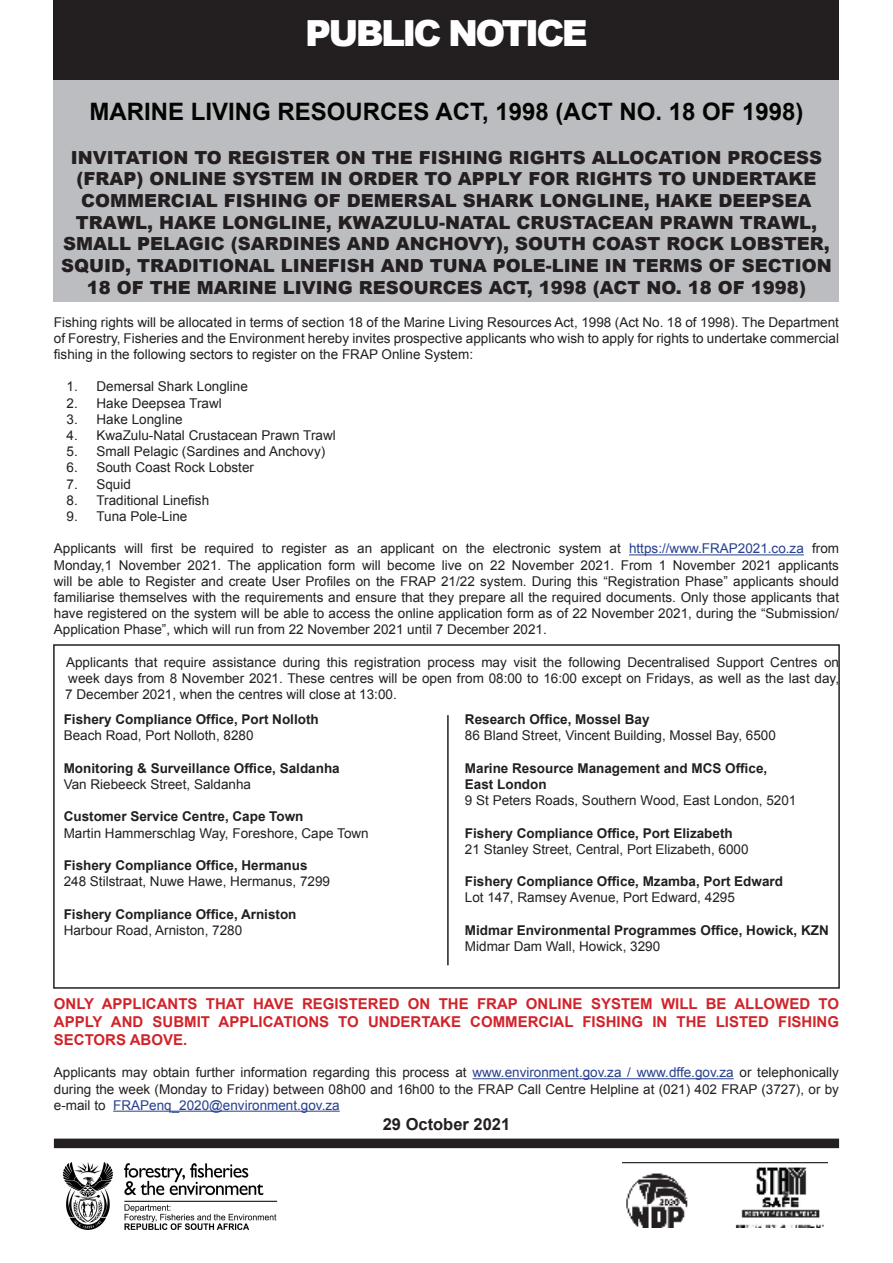
<style>
.page{position:relative;width:893px;height:1263px;background:#fff}
.page>*{position:absolute;margin:0;border:0;box-sizing:border-box;transform-origin:0 0}
.t1{font:900 36px "Arial";letter-spacing:-.075em;color:#fff}
.t2{font:700 24px "Arial";color:#040503}
.t3{font:900 18px/21.6px "Arial";color:#231f20;text-align:center}
.t4{font:700 16.5px "Arial";color:#231f20}
.t5{font:700 15px/18px "Arial";color:#d1232a;text-align:justify}
.t6{font:13.5px/16.2px "Arial";color:#231f20;text-align:justify}
.t7{font:700 13.5px "Arial";color:#231f20}
.s1{color:#253f8e}
</style>
<div class="page">
<div style="left:54px;top:1138px;width:785px;height:10px;background:#231f20"></div>
<img style="left:62px;top:1162px;width:216px;height:68px">
<img style="left:623px;top:1163px;width:205px;height:65px">
<div style="left:54px;top:0;width:785px;height:81px;background:#231f20"></div>
<div style="left:54px;top:80px;width:785px;height:221px;background:#bcbdc0"></div>
<hr style="left:629px;top:554px;width:175px;height:1px;background:#253f8e">
<hr style="left:472px;top:1078px;width:262px;height:1px;background:#253f8e">
<hr style="left:113px;top:1111px;width:227px;height:1px;background:#253f8e">
<div style="left:53px;top:644px;width:787px;height:345px;border:2px solid #231f20"></div>
<hr style="left:447px;top:715px;width:2px;height:250px;background:#231f20">
<p class="t1" style="left:305px;top:7px;width:284px">PUBLIC NOTICE</p>
<p class="t2" style="left:89px;top:95px;width:715px">MARINE LIVING RESOURCES ACT, 1998 (ACT NO. 18 OF 1998)</p>
<p class="t3" style="left:61px;top:146px;width:772px">INVITATION TO REGISTER ON THE FISHING RIGHTS ALLOCATION PROCESS (FRAP) ONLINE SYSTEM IN ORDER TO APPLY FOR RIGHTS TO UNDERTAKE COMMERCIAL FISHING OF DEMERSAL SHARK LONGLINE, HAKE DEEPSEA TRAWL, HAKE LONGLINE, KWAZULU-NATAL CRUSTACEAN PRAWN TRAWL, SMALL PELAGIC (SARDINES AND ANCHOVY), SOUTH COAST ROCK LOBSTER, SQUID, TRADITIONAL LINEFISH AND TUNA POLE-LINE IN TERMS OF SECTION 18 OF THE MARINE LIVING RESOURCES ACT, 1998 (ACT NO. 18 OF 1998)</p>
<p class="t6" style="left:54px;top:314px;width:787px">Fishing rights will be allocated in terms of section 18 of the Marine Living Resources Act, 1998 (Act No. 18 of 1998). The Department of Forestry, Fisheries and the Environment hereby invites prospective applicants who wish to apply for rights to undertake commercial fishing in the following sectors to register on the FRAP Online System:</p>
<p class="t6" style="left:67px;top:379px;width:183px">1. Demersal Shark Longline</p>
<p class="t6" style="left:67px;top:395px;width:157px">2. Hake Deepsea Trawl</p>
<p class="t6" style="left:67px;top:411px;width:118px">3. Hake Longline</p>
<p class="t6" style="left:67px;top:427px;width:271px">4. KwaZulu-Natal Crustacean Prawn Trawl</p>
<p class="t6" style="left:67px;top:444px;width:260px">5. Small Pelagic (Sardines and Anchovy)</p>
<p class="t6" style="left:67px;top:460px;width:189px">6. South Coast Rock Lobster</p>
<p class="t6" style="left:67px;top:476px;width:66px">7. Squid</p>
<p class="t6" style="left:67px;top:492px;width:144px">8. Traditional Linefish</p>
<p class="t6" style="left:67px;top:508px;width:122px">9. Tuna Pole-Line</p>
<p class="t6" style="left:54px;top:541px;width:787px">Applicants will first be required to register as an applicant on the electronic system at <span class="s1">https://www.FRAP2021.co.za</span> from Monday,1 November 2021. The application form will become live on 22 November 2021. From 1 November 2021 applicants will be able to Register and create User Profiles on the FRAP 21/22 system. During this “Registration Phase” applicants should familiarise themselves with the requirements and ensure that they prepare all the required documents. Only those applicants that have registered on the system will be able to access the online application form as of 22 November 2021, during the “Submission/ Application Phase”, which will run from 22 November 2021 until 7 December 2021.</p>
<p class="t6" style="left:65px;top:654px;width:775px">Applicants that require assistance during this registration process may visit the following Decentralised Support Centres on week days from 8 November 2021. These centres will be open from 08:00 to 16:00 except on Fridays, as well as the last day, 7 December 2021, when the centres will close at 13:00.</p>
<p class="t7" style="left:64px;top:710px;width:257px">Fishery Compliance Office, Port Nolloth</p>
<p class="t6" style="left:64px;top:728px;width:191px">Beach Road, Port Nolloth, 8280</p>
<p class="t7" style="left:64px;top:759px;width:278px">Monitoring &amp; Surveillance Office, Saldanha</p>
<p class="t6" style="left:64px;top:776px;width:189px">Van Riebeeck Street, Saldanha</p>
<p class="t7" style="left:64px;top:808px;width:241px">Customer Service Centre, Cape Town</p>
<p class="t6" style="left:64px;top:825px;width:307px">Martin Hammerschlag Way, Foreshore, Cape Town</p>
<p class="t7" style="left:64px;top:856px;width:245px">Fishery Compliance Office, Hermanus</p>
<p class="t6" style="left:64px;top:873px;width:268px">248 Stilstraat, Nuwe Hawe, Hermanus, 7299</p>
<p class="t7" style="left:64px;top:905px;width:234px">Fishery Compliance Office, Arniston</p>
<p class="t6" style="left:64px;top:922px;width:180px">Harbour Road, Arniston, 7280</p>
<p class="t7" style="left:465px;top:710px;width:186px">Research Office, Mossel Bay</p>
<p class="t6" style="left:465px;top:728px;width:312px">86 Bland Street, Vincent Building, Mossel Bay, 6500</p>
<p class="t7" style="left:465px;top:759px;width:304px">Marine Resource Management and MCS Office,</p>
<p class="t7" style="left:465px;top:775px;width:83px">East London</p>
<p class="t6" style="left:465px;top:792px;width:333px">9 St Peters Roads, Southern Wood, East London, 5201</p>
<p class="t7" style="left:465px;top:824px;width:269px">Fishery Compliance Office, Port Elizabeth</p>
<p class="t6" style="left:465px;top:841px;width:285px">21 Stanley Street, Central, Port Elizabeth, 6000</p>
<p class="t7" style="left:465px;top:872px;width:320px">Fishery Compliance Office, Mzamba, Port Edward</p>
<p class="t6" style="left:465px;top:890px;width:271px">Lot 147, Ramsey Avenue, Port Edward, 4295</p>
<p class="t7" style="left:465px;top:921px;width:365px">Midmar Environmental Programmes Office, Howick, KZN</p>
<p class="t6" style="left:465px;top:938px;width:197px">Midmar Dam Wall, Howick, 3290</p>
<p class="t5" style="left:54px;top:995px;width:787px">ONLY APPLICANTS THAT HAVE REGISTERED ON THE FRAP ONLINE SYSTEM WILL BE ALLOWED TO APPLY AND SUBMIT APPLICATIONS TO UNDERTAKE COMMERCIAL FISHING IN THE LISTED FISHING SECTORS ABOVE.</p>
<p class="t6" style="left:54px;top:1065px;width:787px">Applicants may obtain further information regarding this process at <span class="s1">www.environment.gov.za / www.dffe.gov.za</span> or telephonically during the week (Monday to Friday) between 08h00 and 16h00 to the FRAP Call Centre Helpline at (021) 402 FRAP (3727), or by e-mail to <span class="s1">FRAPenq_2020@environment.gov.za</span></p>
<p class="t4" style="left:383px;top:1113px;width:129px">29 October 2021</p>
</div>
